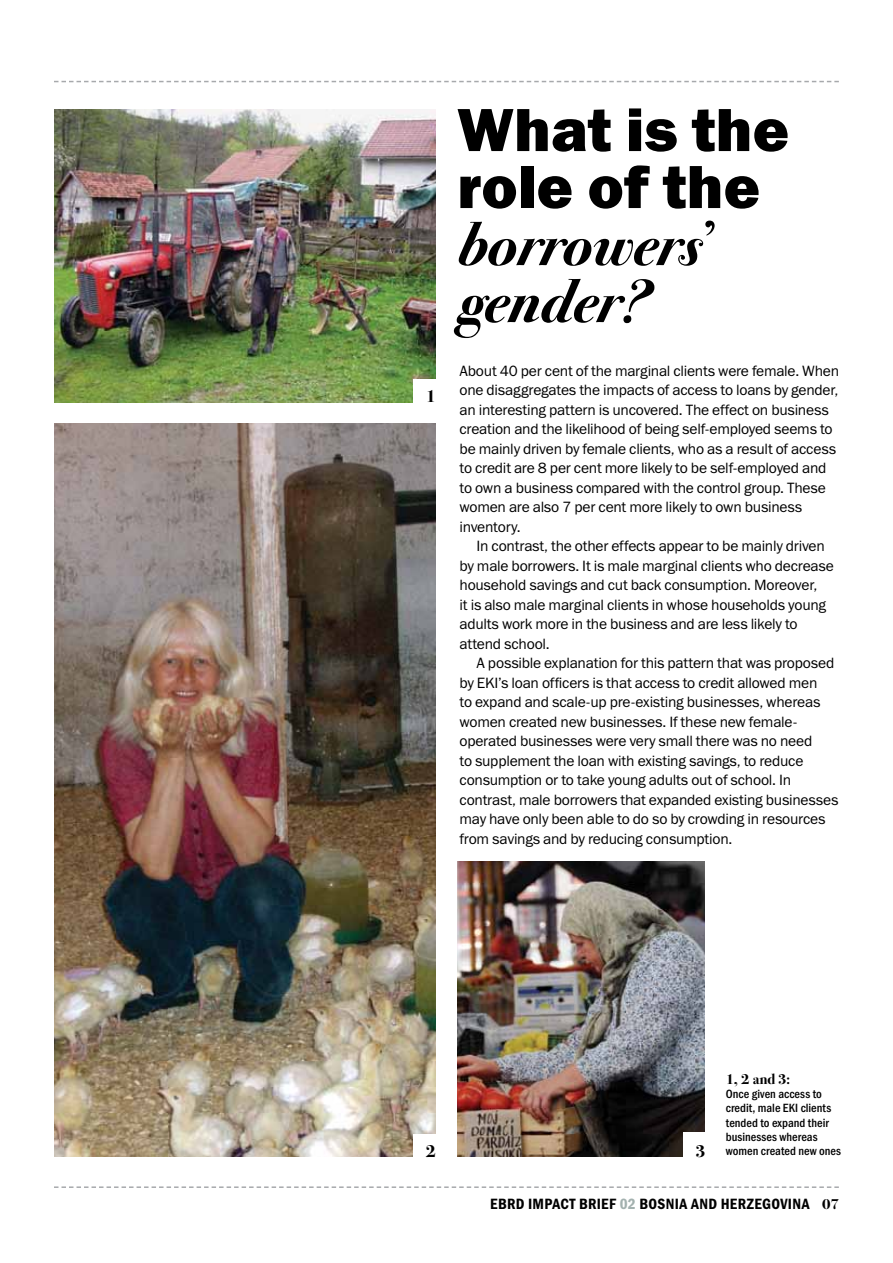
<style>
.page{position:relative;width:893px;height:1263px;background:#fff}
.page>*{position:absolute;margin:0;border:0;box-sizing:border-box;transform-origin:0 0}
.t1{font:61.2px/57px "Franklin Gothic Heavy ITC";color:#000}
.t2{font:italic 700 61.2px/57px "Bodoni Sev ITC";color:#000}
.t3{font:700 18px "Bodoni Sev ITC";color:#000}
.t4{font:15px/19.5px "Franklin Gothic Book ITC";letter-spacing:-.015em;color:#000}
.t5{font:15px "Franklin Gothic Demi Cond ITC";letter-spacing:.02em;color:#000}
.t6{font:700 15px "Bodoni Sev ITC";color:#000}
.t7{font:12px/14.2px "Franklin Gothic Medi Cond ITC";letter-spacing:.005em;color:#000}
.s1{color:#a3b1af}
.s2{font-family:"Franklin Gothic Demi Cond ITC";font-weight:400}
</style>
<div class="page">
<img style="left:54px;top:423px;width:382px;height:734px">
<img style="left:457px;top:862px;width:248px;height:295px">
<img style="left:54px;top:109px;width:382px;height:293px">
<div style="left:414px;top:1134px;width:24px;height:24px;background:#fff"></div>
<div style="left:414px;top:380px;width:24px;height:24px;background:#fff"></div>
<div style="left:683px;top:1132px;width:25px;height:26px;background:#fff"></div>
<svg style="left:54px;top:81px;width:785px;height:1px"></svg>
<svg style="left:54px;top:1186px;width:785px;height:2px"></svg>
<p class="t3" style="left:426px;top:386px;width:12px">1</p>
<h1 class="t1" style="left:457px;top:104px;width:334px">What is the role of the</h1>
<h1 class="t2" style="left:457px;top:216px;width:251px">borrowers’ gender?</h1>
<p class="t4" style="left:459px;top:361px;width:381px">About 40 per cent of the marginal clients were female. When one disaggregates the impacts of access to loans by gender, an interesting pattern is uncovered. The effect on business creation and the likelihood of being self-employed seems to be mainly driven by female clients, who as a result of access to credit are 8 per cent more likely to be self-employed and to own a business compared with the control group. These women are also 7 per cent more likely to own business inventory.</p>
<p class="t4" style="left:459px;top:536px;width:376px;text-indent:17px">In contrast, the other effects appear to be mainly driven by male borrowers. It is male marginal clients who decrease household savings and cut back consumption. Moreover,<br>it is also male marginal clients in whose households young adults work more in the business and are less likely to attend school.</p>
<p class="t4" style="left:459px;top:653px;width:380px;text-indent:17px">A possible explanation for this pattern that was proposed by EKI’s loan officers is that access to credit allowed men<br>to expand and scale-up pre-existing businesses, whereas women created new businesses. If these new female&shy;operated businesses were very small there was no need<br>to supplement the loan with existing savings, to reduce consumption or to take young adults out of school. In contrast, male borrowers that expanded existing businesses may have only been able to do so by crowding in resources from savings and by reducing consumption.</p>
<p class="t3" style="left:426px;top:1140px;width:12px">2</p>
<p class="t3" style="left:695px;top:1140px;width:12px">3</p>
<p class="t6" style="left:726px;top:1070px;width:66px">1, 2 and 3:</p>
<p class="t7" style="left:726px;top:1087px;width:117px">Once given access to credit, male EKI clients tended to expand their businesses whereas women created new ones</p>
<p class="t5" style="left:490px;top:1195px;width:290px">EBRD IMPACT BRIEF <span class="s1">02</span> BOSNIA AND HERZEGOVIN</p>
<p class="t6" style="left:802px;top:1195px;width:39px"><span class="s2">A</span> 07</p>
</div>
